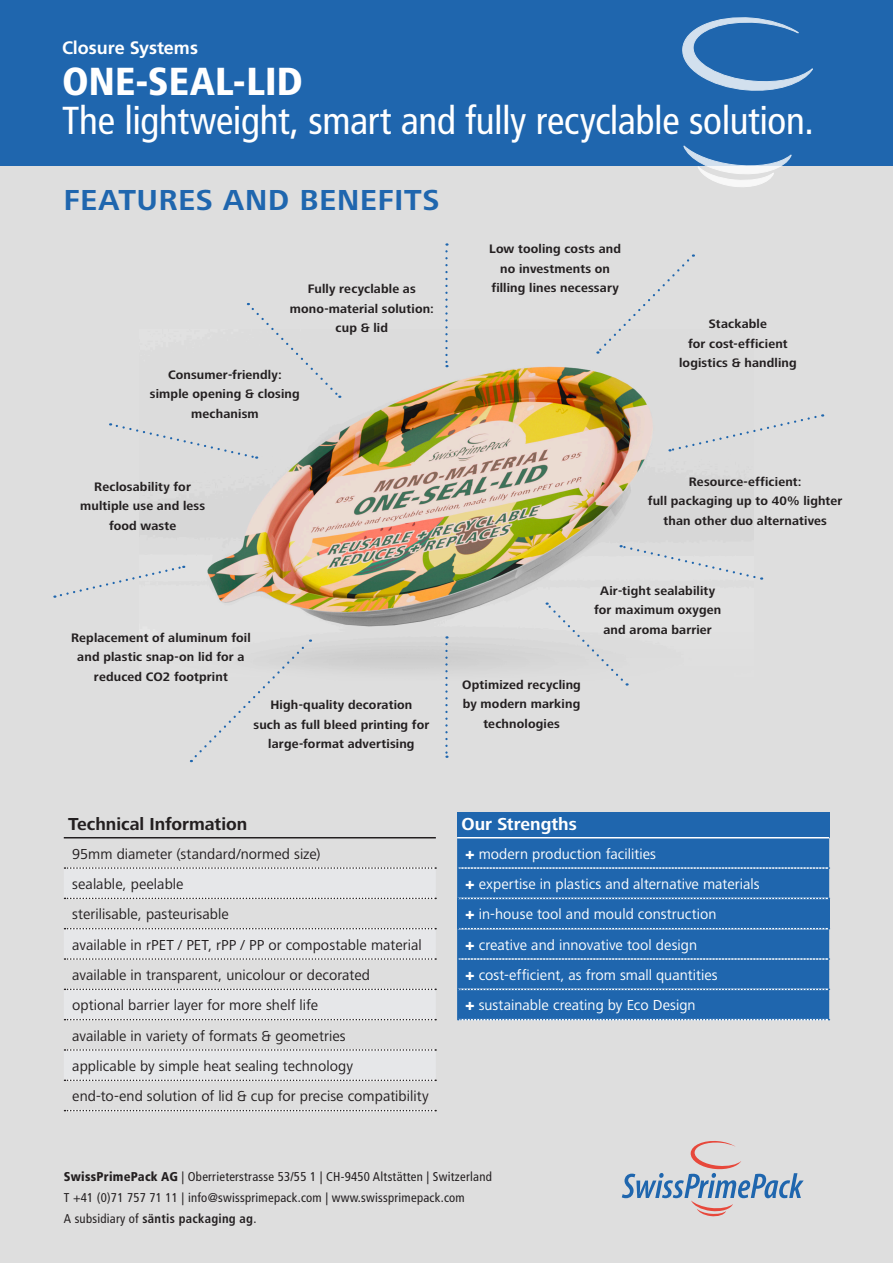
<style>
.page{position:relative;width:893px;height:1263px;background:#fff}
.page>*{position:absolute;margin:0;border:0;box-sizing:border-box;transform-origin:0 0}
.t1{font:condensed 39px "Frutiger LT Std";letter-spacing:-.01em;color:#fff}
.t2{font:900 condensed 39px "Frutiger LT Std";letter-spacing:.005em;color:#fff}
.t3{font:700 30px "Frutiger Next LT";letter-spacing:.03em;color:#1f66ae}
.t4{font:700 18px "Frutiger Next LT";color:#231f20}
.t5{font:700 18px "Frutiger LT Std";letter-spacing:-.005em;color:#fff}
.t6{font:700 18px "Frutiger Next LT";color:#fff}
.t7{font:15px/30.3px "Frutiger Next LT";letter-spacing:.005em;color:#231f20}
.t8{font:15px/30.3px "Frutiger Next LT";letter-spacing:.005em;color:#fff}
.t9{font:700 12.75px/19.5px "Frutiger Next LT";letter-spacing:.01em;color:#231f20;text-align:center}
.t10{font:condensed 12.75px/21px "Frutiger LT Std";letter-spacing:.02em;color:#231f20}
.s1{font-weight:900;font-stretch:condensed}
.s2{font-weight:900}
.s3{font-weight:700}
</style>
<div class="page">
<div style="left:0;top:166px;width:893px;height:1097px;background:#dedede"></div>
<img style="left:184px;top:351px;width:485px;height:318px">
<div style="left:0;top:0;width:893px;height:166px;background:#1f66ae"></div>
<svg style="left:445px;top:243px;width:3px;height:124px"></svg>
<svg style="left:445px;top:644px;width:3px;height:114px"></svg>
<svg style="left:248px;top:303px;width:92px;height:95px"></svg>
<svg style="left:110px;top:423px;width:147px;height:36px"></svg>
<svg style="left:54px;top:565px;width:130px;height:33px"></svg>
<svg style="left:191px;top:639px;width:120px;height:123px"></svg>
<svg style="left:546px;top:602px;width:82px;height:83px"></svg>
<svg style="left:621px;top:544px;width:141px;height:36px"></svg>
<svg style="left:669px;top:414px;width:154px;height:38px"></svg>
<svg style="left:597px;top:254px;width:97px;height:100px"></svg>
<svg style="left:64px;top:868px;width:372px;height:212px;fill:#e6e7e9"></svg>
<hr style="left:64px;top:837px;width:372px;height:1px;background:#231f20">
<svg style="left:65px;top:867px;width:371px;height:2px"></svg>
<svg style="left:65px;top:898px;width:371px;height:1px"></svg>
<svg style="left:65px;top:928px;width:371px;height:1px"></svg>
<svg style="left:65px;top:958px;width:371px;height:2px"></svg>
<svg style="left:65px;top:988px;width:371px;height:2px"></svg>
<svg style="left:65px;top:1019px;width:371px;height:1px"></svg>
<svg style="left:65px;top:1049px;width:371px;height:2px"></svg>
<svg style="left:65px;top:1079px;width:371px;height:2px"></svg>
<svg style="left:65px;top:1110px;width:371px;height:1px"></svg>
<svg style="left:622px;top:1141px;width:182px;height:76px"></svg>
<svg style="left:683px;top:145px;width:108px;height:42px"></svg>
<svg style="left:682px;top:17px;width:131px;height:74px"></svg>
<div style="left:457px;top:812px;width:372px;height:26px;background:#1f66ae"></div>
<div style="left:457px;top:838px;width:372px;height:182px;background:#1f66ae"></div>
<div style="left:457px;top:898px;width:372px;height:31px;background:#1f66ae"></div>
<svg style="left:458px;top:1019px;width:371px;height:1px"></svg>
<svg style="left:458px;top:988px;width:371px;height:2px"></svg>
<svg style="left:458px;top:958px;width:371px;height:2px"></svg>
<svg style="left:459px;top:928px;width:369px;height:1px"></svg>
<svg style="left:458px;top:867px;width:371px;height:2px"></svg>
<svg style="left:459px;top:898px;width:369px;height:1px"></svg>
<hr style="left:457px;top:837px;width:372px;height:1px;background:#fff">
<h3 class="t5" style="left:62px;top:37px;width:137px">Closure Systems</h3>
<h1 class="t2" style="left:62px;top:58px;width:242px">ONE-SEAL-LID</h1>
<h1 class="t1" style="left:62px;top:98px;width:753px">The lightweight, smart and fully recyclable solution.</h1>
<h2 class="t3" style="left:64px;top:183px;width:377px">FEATURES AND BENEFITS</h2>
<p class="t9" style="left:489px;top:239px;width:133px">Low tooling costs and no investments on</p>
<p class="t9" style="left:308px;top:279px;width:110px">Fully recyclable as</p>
<p class="t9" style="left:491px;top:278px;width:129px">filling lines necessary</p>
<p class="t9" style="left:290px;top:299px;width:146px">mono-material solution: cup &amp; lid</p>
<p class="t9" style="left:150px;top:365px;width:151px">Consumer-friendly: simple opening &amp; closing mechanism</p>
<p class="t9" style="left:80px;top:477px;width:126px">Reclosability for multiple use and less food waste</p>
<p class="t9" style="left:679px;top:314px;width:119px">Stackable<br>for cost-efficient logistics &amp; handling</p>
<p class="t9" style="left:648px;top:472px;width:196px">Resource-efficient:<br>full packaging up to 40% lighter than other duo alternatives</p>
<p class="t9" style="left:71px;top:628px;width:181px">Replacement of aluminum foil and plastic snap-on lid for a reduced CO2 footprint</p>
<p class="t9" style="left:254px;top:695px;width:177px">High-quality decoration<br>such as full bleed printing for large-format advertising</p>
<h3 class="t4" style="left:68px;top:814px;width:181px">Technical Information</h3>
<p class="t7" style="left:72px;top:839px;width:358px">95mm diameter (standard/normed size)<br>sealable, peelable<br>sterilisable, pasteurisable<br>available in rPET / PET, rPP / PP or compostable material available in transparent, unicolour or decorated<br>optional barrier layer for more shelf life<br>available in variety of formats &amp; geometries<br>applicable by simple heat sealing technology<br>end-to-end solution of lid &amp; cup for precise compatibility</p>
<p class="t9" style="left:594px;top:581px;width:129px">Air-tight sealability for maximum oxygen and aroma barrier</p>
<p class="t9" style="left:462px;top:675px;width:120px">Optimized recycling by modern marking technologies</p>
<h3 class="t6" style="left:461px;top:814px;width:117px">Our Strengths</h3>
<p class="t8" style="left:466px;top:839px;width:296px"><span class="s1">+</span> modern production facilities<br><span class="s1">+</span> expertise in plastics and alternative materials <span class="s1">+</span> in-house tool and mould construction<br><span class="s1">+</span> creative and innovative tool design<br><span class="s1">+</span> cost-efficient, as from small quantities<br><span class="s1">+</span> sustainable creating by Eco Design</p>
<p class="t10" style="left:64px;top:1166px;width:430px"><span class="s2">SwissPrimePack AG</span> | Oberrieterstrasse 53/55 1 | CH-9450 Altstätten | Switzerland<br>T +41 (0)71 757 71 11 | info@swissprimepack.com | www.swissprimepack.com<br>A subsidiary of <span class="s3">säntis packaging ag</span>.</p>
</div>
